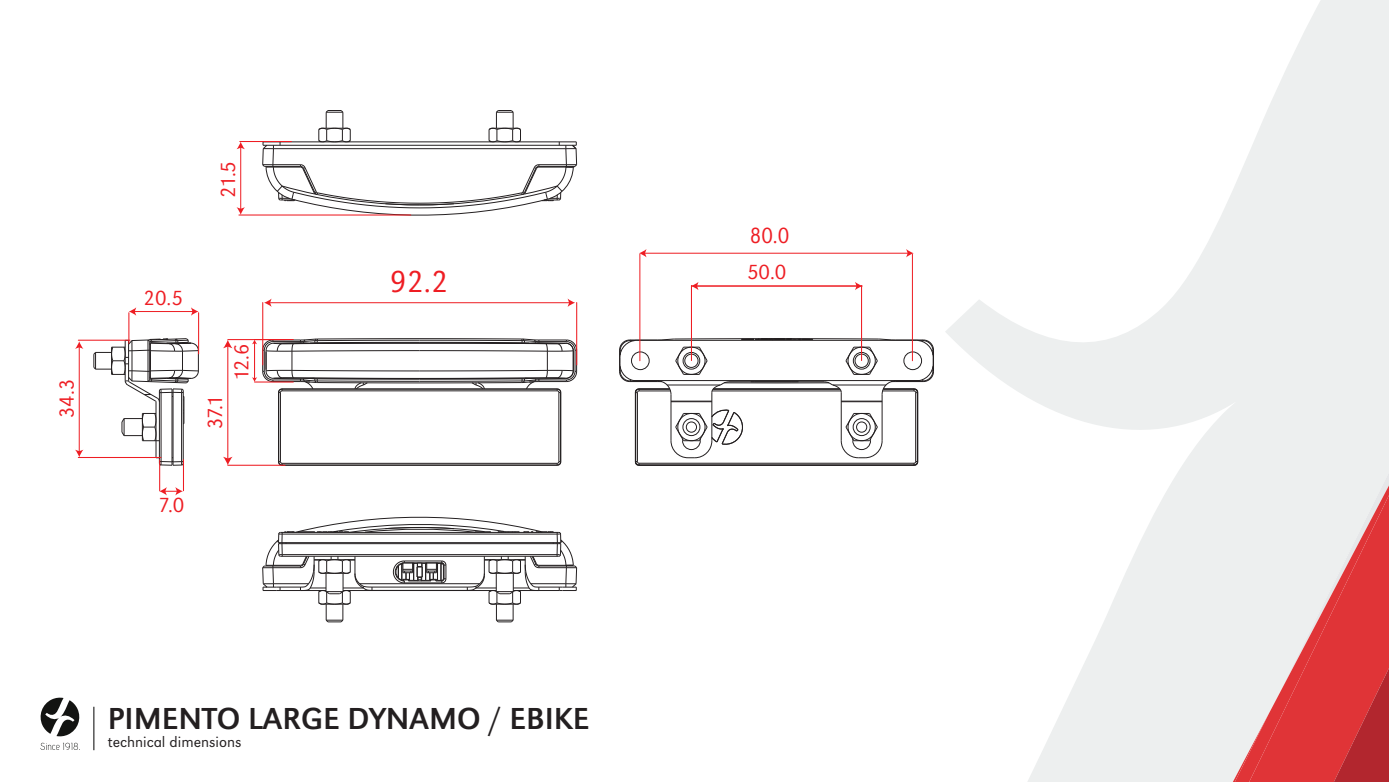
<style>
.page{position:relative;width:1389px;height:782px;background:#fff}
.page>*{position:absolute;margin:0;border:0;box-sizing:border-box;transform-origin:0 0}
.t1{font:31.5px "URW Grotesk TOT";color:#231f20}
.t2{font:300 31.5px "URW Grotesk TOT";color:#ee1d23}
.t3{font:300 22.75px "URW Grotesk TOT";color:#ee1d23;scale:.94 1}
.t4{font:300 21.35px "URW Grotesk TOT";color:#ee1d23}
.t5{font:300 21.18px "URW Grotesk TOT";letter-spacing:-.01em;color:#ee1d23}
.t6{font:300 20.82px "URW Grotesk TOT";color:#ee1d23}
.t7{font:300 15.75px "URW Grotesk TOT";color:#231f20}
</style>
<div class="page">
<hr style="left:94px;top:706px;width:1px;height:44px;background:#000">
<svg style="left:945px;top:0;width:444px;height:781px"></svg>
<svg style="left:1207px;top:418px;width:182px;height:363px;background:#e6adaf"></svg>
<svg style="left:40px;top:697px;width:40px;height:39px"></svg>
<svg style="left:40px;top:742px;width:40px;height:8px"></svg>
<hr style="left:278px;top:392px;width:1px;height:69px;background:#231f20">
<hr style="left:280px;top:392px;width:1px;height:69px;background:#231f20">
<hr style="left:282px;top:465px;width:275px;height:1px;background:#231f20">
<hr style="left:282px;top:464px;width:275px;height:1px;background:#231f20">
<hr style="left:282px;top:463px;width:275px;height:1px;background:#231f20">
<hr style="left:559px;top:392px;width:1px;height:69px;background:#231f20">
<hr style="left:560px;top:392px;width:1px;height:69px;background:#231f20">
<hr style="left:156px;top:401px;width:1px;height:56px;background:#231f20">
<hr style="left:159px;top:391px;width:1px;height:72px;background:#231f20">
<hr style="left:161px;top:392px;width:1px;height:69px;background:#231f20">
<hr style="left:172px;top:389px;width:1px;height:76px;background:#231f20">
<hr style="left:173px;top:389px;width:1px;height:76px;background:#231f20">
<hr style="left:181px;top:392px;width:1px;height:69px;background:#231f20">
<hr style="left:183px;top:391px;width:1px;height:72px;background:#231f20">
<hr style="left:635px;top:392px;width:1px;height:69px;background:#231f20">
<hr style="left:637px;top:392px;width:1px;height:69px;background:#231f20">
<hr style="left:671px;top:394px;width:1px;height:46px;background:#231f20">
<hr style="left:712px;top:392px;width:1px;height:48px;background:#231f20">
<hr style="left:639px;top:465px;width:275px;height:1px;background:#231f20">
<hr style="left:639px;top:464px;width:275px;height:1px;background:#231f20">
<hr style="left:639px;top:463px;width:275px;height:1px;background:#231f20">
<hr style="left:841px;top:401px;width:41px;height:1px;background:#231f20">
<hr style="left:671px;top:401px;width:41px;height:1px;background:#231f20">
<hr style="left:671px;top:400px;width:41px;height:1px;background:#231f20">
<hr style="left:841px;top:400px;width:41px;height:1px;background:#231f20">
<hr style="left:841px;top:392px;width:1px;height:48px;background:#231f20">
<hr style="left:882px;top:394px;width:1px;height:46px;background:#231f20">
<hr style="left:915px;top:392px;width:1px;height:69px;background:#231f20">
<hr style="left:917px;top:392px;width:1px;height:69px;background:#231f20">
<svg style="left:841px;top:413px;width:41px;height:45px"></svg>
<div style="left:853px;top:418px;width:17px;height:17px;border:1px solid #231f20;border-radius:50%"></div>
<div style="left:856px;top:421px;width:11px;height:11px;border:1px solid #231f20;border-radius:50%"></div>
<svg style="left:557px;top:461px;width:5px;height:5px"></svg>
<svg style="left:278px;top:461px;width:5px;height:5px"></svg>
<svg style="left:262px;top:516px;width:315px;height:106px"></svg>
<svg style="left:262px;top:110px;width:315px;height:106px"></svg>
<svg style="left:156px;top:457px;width:28px;height:8px"></svg>
<svg style="left:93px;top:338px;width:106px;height:103px"></svg>
<svg style="left:914px;top:461px;width:4px;height:4px"></svg>
<svg style="left:671px;top:409px;width:72px;height:49px"></svg>
<svg style="left:635px;top:461px;width:5px;height:4px"></svg>
<svg style="left:619px;top:338px;width:315px;height:57px"></svg>
<hr style="left:227px;top:345px;width:1px;height:114px;background:#ee1d23">
<svg style="left:223px;top:339px;width:10px;height:9px"></svg>
<svg style="left:223px;top:456px;width:10px;height:9px"></svg>
<hr style="left:228px;top:339px;width:57px;height:1px;background:#ee1d23">
<hr style="left:228px;top:464px;width:57px;height:1px;background:#ee1d23">
<svg style="left:252px;top:338px;width:325px;height:55px"></svg>
<hr style="left:255px;top:339px;width:38px;height:1px;background:#ee1d23">
<hr style="left:255px;top:381px;width:38px;height:1px;background:#ee1d23">
<hr style="left:639px;top:254px;width:1px;height:106px;background:#ee1d23">
<hr style="left:912px;top:254px;width:1px;height:106px;background:#ee1d23">
<hr style="left:644px;top:253px;width:264px;height:1px;background:#ee1d23">
<svg style="left:639px;top:249px;width:7px;height:8px"></svg>
<svg style="left:906px;top:249px;width:8px;height:8px"></svg>
<hr style="left:861px;top:285px;width:1px;height:75px;background:#ee1d23">
<hr style="left:691px;top:285px;width:1px;height:75px;background:#ee1d23">
<hr style="left:696px;top:285px;width:161px;height:1px;background:#ee1d23">
<svg style="left:691px;top:282px;width:7px;height:8px"></svg>
<svg style="left:855px;top:282px;width:8px;height:8px"></svg>
<hr style="left:576px;top:302px;width:1px;height:63px;background:#ee1d23">
<hr style="left:262px;top:302px;width:1px;height:63px;background:#ee1d23">
<hr style="left:269px;top:302px;width:301px;height:1px;background:#ee1d23">
<svg style="left:264px;top:298px;width:8px;height:9px"></svg>
<svg style="left:568px;top:299px;width:7px;height:8px"></svg>
<hr style="left:134px;top:311px;width:59px;height:1px;background:#ee1d23">
<svg style="left:129px;top:307px;width:7px;height:8px"></svg>
<svg style="left:191px;top:307px;width:7px;height:8px"></svg>
<hr style="left:128px;top:312px;width:1px;height:31px;background:#ee1d23">
<hr style="left:198px;top:312px;width:1px;height:42px;background:#ee1d23">
<hr style="left:183px;top:459px;width:1px;height:31px;background:#ee1d23">
<hr style="left:159px;top:459px;width:1px;height:31px;background:#ee1d23">
<hr style="left:78px;top:457px;width:83px;height:1px;background:#ee1d23">
<hr style="left:78px;top:339px;width:52px;height:1px;background:#ee1d23">
<hr style="left:79px;top:346px;width:1px;height:106px;background:#ee1d23">
<svg style="left:75px;top:341px;width:8px;height:8px"></svg>
<svg style="left:75px;top:449px;width:8px;height:8px"></svg>
<svg style="left:159px;top:487px;width:24px;height:8px"></svg>
<hr style="left:239px;top:214px;width:172px;height:1px;background:#ee1d23">
<hr style="left:240px;top:141px;width:51px;height:1px;background:#ee1d23">
<hr style="left:240px;top:147px;width:1px;height:62px;background:#ee1d23">
<svg style="left:237px;top:142px;width:8px;height:7px"></svg>
<svg style="left:237px;top:207px;width:8px;height:8px"></svg>
<p class="t5" style="left:55px;top:418px;width:40px;rotate:-90deg">34.3</p>
<p class="t5" style="left:216px;top:198px;width:39px;rotate:-90deg">21.5</p>
<p class="t5" style="left:144px;top:286px;width:41px">20.5</p>
<p class="t4" style="left:203px;top:429px;width:35px;rotate:-90deg">37.1</p>
<p class="t6" style="left:230px;top:381px;width:39px;rotate:-90deg">12.6</p>
<p class="t5" style="left:159px;top:493px;width:27px">7.0</p>
<p class="t2" style="left:390px;top:264px;width:60px">92.2</p>
<p class="t1" style="left:108px;top:700px;width:483px">PIMENTO LARGE DYNAMO / EBIKE</p>
<p class="t7" style="left:108px;top:732px;width:135px">technical dimensions</p>
<p class="t3" style="left:750px;top:223px;width:44px">80.0</p>
<p class="t5" style="left:747px;top:260px;width:41px">50.0</p>
</div>
